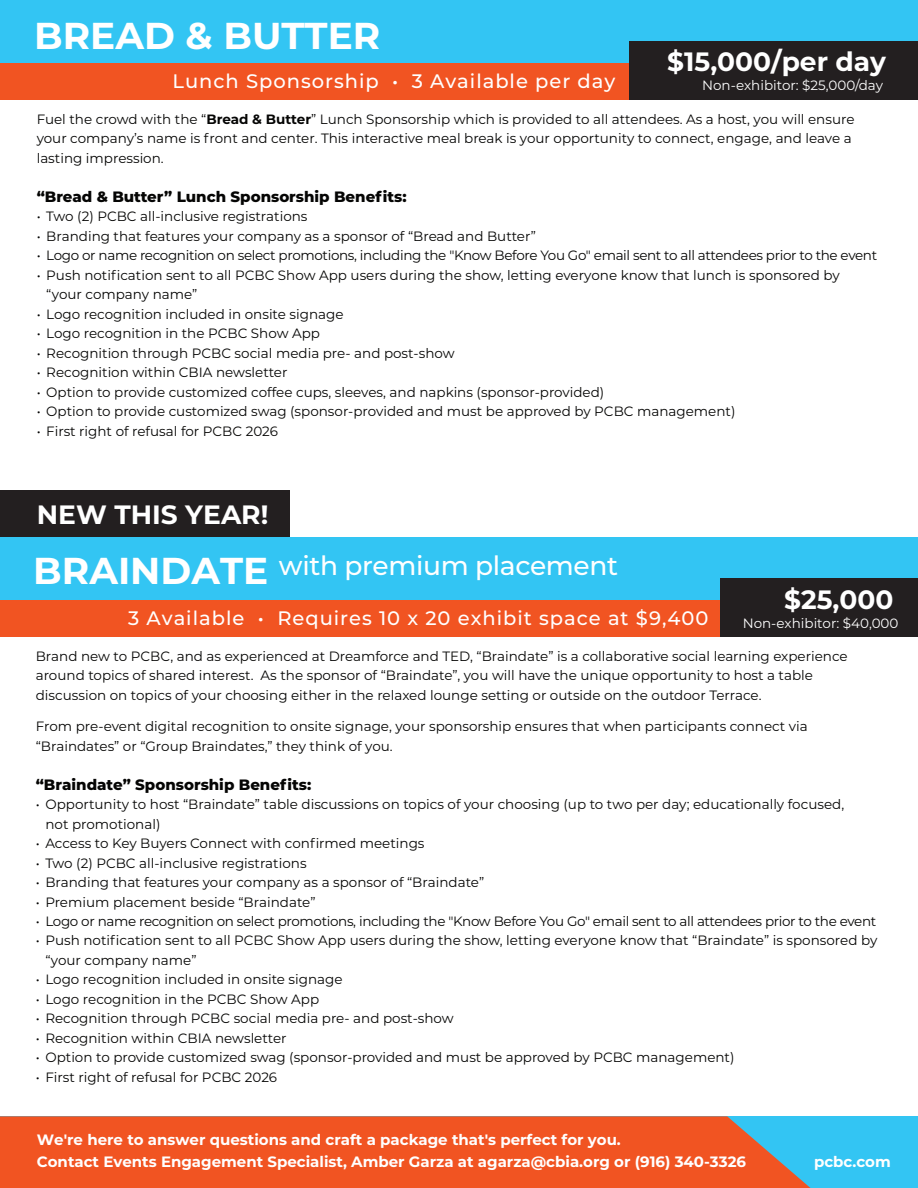
<style>
.page{position:relative;width:918px;height:1188px;background:#fff}
.page>*{position:absolute;margin:0;border:0;box-sizing:border-box;transform-origin:0 0}
.t1{font:700 37.35px "Montserrat";color:#fff}
.t2{font:500 26.55px/51px "Montserrat";letter-spacing:-.015em;color:#fff}
.t3{font:700 26.55px "Montserrat";color:#fff}
.t4{font:500 19.5px "Montserrat";letter-spacing:.05em;color:#fff}
.t5{font:700 15px/22.5px "Montserrat";color:#fff}
.t6{font:800 15px "Montserrat";color:#050504}
.t7{font:13.5px/19.5px "Montserrat";color:#050504}
.t8{font:13.5px "Montserrat";letter-spacing:-.025em;color:#050504}
.t9{font:13.5px "Montserrat";color:#fff}
.s1{font-weight:700}
.s2{font-weight:700;font-size:37.35px}
</style>
<div class="page">
<div style="left:0;top:490px;width:290px;height:59px;background:#231f20"></div>
<div style="left:0;top:537px;width:918px;height:92px;background:#33c5f3"></div>
<div style="left:0;top:1116px;width:918px;height:72px;background:#33c5f3"></div>
<div style="left:0;top:600px;width:771px;height:36px;background:#f15422"></div>
<div style="left:0;top:1116px;width:810px;height:72px;background:#f15422"></div>
<div style="left:721px;top:578px;width:197px;height:59px;background:#231f20"></div>
<div style="left:0;top:0;width:918px;height:93px;background:#33c5f3"></div>
<div style="left:0;top:64px;width:772px;height:36px;background:#f15422"></div>
<div style="left:630px;top:42px;width:288px;height:58px;background:#231f20"></div>
<p class="t1" style="left:34px;top:8px;width:348px">BREAD &amp; BUTTER</p>
<p class="t4" style="left:173px;top:68px;width:445px">Lunch Sponsorship • 3 Available per day</p>
<p class="t3" style="left:667px;top:42px;width:221px">$15,000/per day</p>
<p class="t9" style="left:702px;top:76px;width:183px">Non-exhibitor: $25,000/day</p>
<p class="t7" style="left:37px;top:109px;width:819px">Fuel the crowd with the “<span class="s1">Bread &amp; Butter</span>” Lunch Sponsorship which is provided to all attendees. As a host, you will ensure your company’s name is front and center. This interactive meal break is your opportunity to connect, engage, and leave a lasting impression.</p>
<p class="t6" style="left:37px;top:186px;width:371px">“Bread &amp; Butter” Lunch Sponsorship Benefits:</p>
<p class="t7" style="left:37px;top:206px;width:272px">• Two (2) PCBC all-inclusive registrations</p>
<p class="t7" style="left:37px;top:226px;width:501px">• Branding that features your company as a sponsor of “Bread and Butter”</p>
<p class="t8" style="left:37px;top:246px;width:842px">• Logo or name recognition on select promotions, including the "Know Before You Go" email sent to all attendees prior to the event</p>
<p class="t7" style="left:46px;top:265px;width:795px;text-indent:-10px">• Push notification sent to all PCBC Show App users during the show, letting everyone know that lunch is sponsored by “your company name”</p>
<p class="t7" style="left:37px;top:304px;width:308px">• Logo recognition included in onsite signage</p>
<p class="t7" style="left:37px;top:323px;width:285px">• Logo recognition in the PCBC Show App</p>
<p class="t7" style="left:37px;top:343px;width:419px">• Recognition through PCBC social media pre- and post-show</p>
<p class="t7" style="left:37px;top:362px;width:252px">• Recognition within CBIA newsletter</p>
<p class="t7" style="left:37px;top:382px;width:569px">• Option to provide customized coffee cups, sleeves, and napkins (sponsor-provided)</p>
<p class="t7" style="left:37px;top:401px;width:700px">• Option to provide customized swag (sponsor-provided and must be approved by PCBC management)</p>
<p class="t7" style="left:37px;top:421px;width:243px">• First right of refusal for PCBC 2026</p>
<p class="t2" style="left:33px;top:488px;width:586px"><span class="s1">NEW THIS YEAR!<br></span><span class="s2">BRAINDATE</span> with premium placement</p>
<p class="t4" style="left:128px;top:604px;width:582px">3 Available • Requires 10 x 20 exhibit space at $9,400</p>
<p class="t3" style="left:784px;top:580px;width:111px">$25,000</p>
<p class="t9" style="left:743px;top:614px;width:157px">Non-exhibitor: $40,000</p>
<p class="t7" style="left:36px;top:646px;width:813px">Brand new to PCBC, and as experienced at Dreamforce and TED, “Braindate” is a collaborative social learning experience around topics of shared interest. As the sponsor of “Braindate”, you will have the unique opportunity to host a table discussion on topics of your choosing either in the relaxed lounge setting or outside on the outdoor Terrace.</p>
<p class="t7" style="left:36px;top:716px;width:774px">From pre-event digital recognition to onsite signage, your sponsorship ensures that when participants connect via “Braindates” or “Group Braindates,” they think of you.</p>
<p class="t6" style="left:36px;top:773px;width:277px">“Braindate” Sponsorship Benefits:</p>
<p class="t7" style="left:45px;top:794px;width:800px;text-indent:-10px">• Opportunity to host “Braindate” table discussions on topics of your choosing (up to two per day; educationally focused, not promotional)</p>
<p class="t7" style="left:36px;top:833px;width:390px">• Access to Key Buyers Connect with confirmed meetings</p>
<p class="t7" style="left:36px;top:852px;width:272px">• Two (2) PCBC all-inclusive registrations</p>
<p class="t7" style="left:36px;top:872px;width:450px">• Branding that features your company as a sponsor of “Braindate”</p>
<p class="t7" style="left:36px;top:891px;width:281px">• Premium placement beside “Braindate”</p>
<p class="t8" style="left:36px;top:912px;width:842px">• Logo or name recognition on select promotions, including the "Know Before You Go" email sent to all attendees prior to the event</p>
<p class="t7" style="left:45px;top:930px;width:834px;text-indent:-10px">• Push notification sent to all PCBC Show App users during the show, letting everyone know that “Braindate” is sponsored by “your company name”</p>
<p class="t7" style="left:36px;top:969px;width:308px">• Logo recognition included in onsite signage</p>
<p class="t7" style="left:36px;top:989px;width:285px">• Logo recognition in the PCBC Show App</p>
<p class="t7" style="left:36px;top:1008px;width:419px">• Recognition through PCBC social media pre- and post-show</p>
<p class="t7" style="left:36px;top:1028px;width:252px">• Recognition within CBIA newsletter</p>
<p class="t7" style="left:36px;top:1047px;width:700px">• Option to provide customized swag (sponsor-provided and must be approved by PCBC management)</p>
<p class="t7" style="left:36px;top:1067px;width:243px">• First right of refusal for PCBC 2026</p>
<p class="t5" style="left:37px;top:1128px;width:711px">We're here to answer questions and craft a package that's perfect for you.<br>Contact Events Engagement Specialist, Amber Garza at agarza@cbia.org or (916) 340-3326</p>
<p class="t5" style="left:814px;top:1150px;width:78px">pcbc.com</p>
</div>
